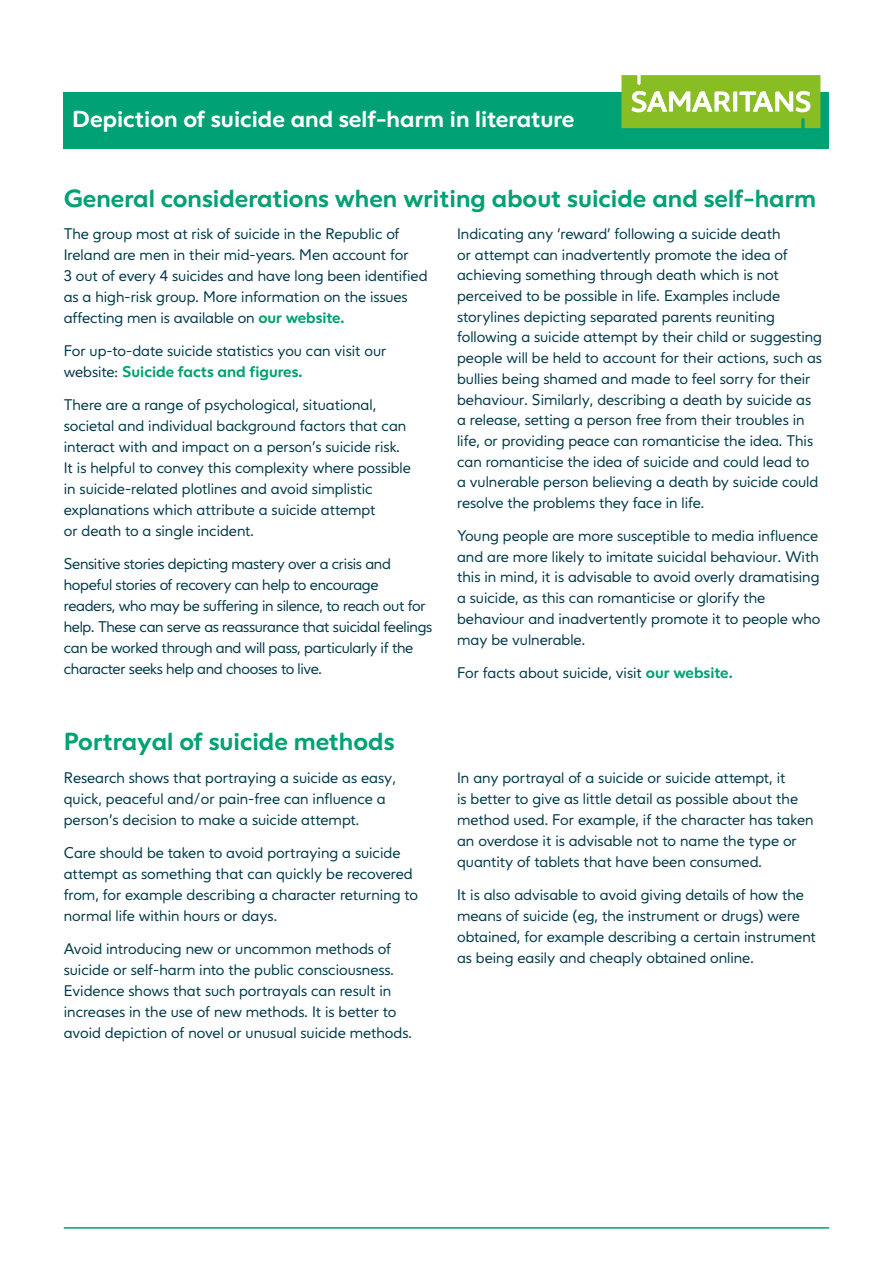
<style>
.page{position:relative;width:893px;height:1263px;background:#fff}
.page>*{position:absolute;margin:0;border:0;box-sizing:border-box;transform-origin:0 0}
.t1{font:700 24px "Varah";color:#00a174}
.t2{font:700 22.5px "Varah";color:#fff}
.t3{font:15px/21px "Varah";color:#003a49}
.t4{font:15px/21px "Varah";letter-spacing:-.02em;color:#003a49}
.s1{font-weight:700;color:#00a174}
</style>
<div class="page">
<hr style="left:64px;top:1227px;width:765px;height:2px;background:#00a174">
<div style="left:64px;top:92px;width:765px;height:57px;background:#00a174"></div>
<svg style="left:621px;top:75px;width:199px;height:53px;background:#9dc84c"></svg>
<h2 class="t2" style="left:72px;top:105px;width:504px">Depiction of suicide and self-harm in literature</h2>
<h1 class="t1" style="left:64px;top:183px;width:754px">General considerations when writing about suicide and self-harm</h1>
<p class="t3" style="left:457px;top:224px;width:366px">Indicating any ‘reward’ following a suicide death<br>or attempt can inadvertently promote the idea of achieving something through death which is not perceived to be possible in life. Examples include storylines depicting separated parents reuniting following a suicide attempt by their child or suggesting people will be held to account for their actions, such as bullies being shamed and made to feel sorry for their behaviour. Similarly, describing a death by suicide as a release, setting a person free from their troubles in life, or providing peace can romanticise the idea. This can romanticise the idea of suicide and could lead to<br>a vulnerable person believing a death by suicide could resolve the problems they face in life.</p>
<p class="t3" style="left:457px;top:526px;width:365px">Young people are more susceptible to media influence and are more likely to imitate suicidal behaviour. With this in mind, it is advisable to avoid overly dramatising a suicide, as this can romanticise or glorify the behaviour and inadvertently promote it to people who may be vulnerable.</p>
<p class="t3" style="left:457px;top:662px;width:277px">For facts about suicide, visit <span class="s1">our website.</span></p>
<p class="t3" style="left:64px;top:224px;width:365px">The group most at risk of suicide in the Republic of Ireland are men in their mid-years. Men account for<br>3 out of every 4 suicides and have long been identified as a high-risk group. More information on the issues affecting men is available on <span class="s1">our website.</span></p>
<p class="t3" style="left:64px;top:341px;width:324px">For up-to-date suicide statistics you can visit our website: <span class="s1">Suicide facts and figures.</span></p>
<p class="t3" style="left:64px;top:395px;width:349px">There are a range of psychological, situational, societal and individual background factors that can interact with and impact on a person’s suicide risk.<br>It is helpful to convey this complexity where possible in suicide-related plotlines and avoid simplistic explanations which attribute a suicide attempt<br>or death to a single incident.</p>
<p class="t4" style="left:64px;top:554px;width:370px">Sensitive stories depicting mastery over a crisis and hopeful stories of recovery can help to encourage readers, who may be suffering in silence, to reach out for help. These can serve as reassurance that suicidal feelings can be worked through and will pass, particularly if the character seeks help and chooses to live.</p>
<h1 class="t1" style="left:64px;top:727px;width:332px">Portrayal of suicide methods</h1>
<p class="t3" style="left:64px;top:768px;width:334px">Research shows that portraying a suicide as easy, quick, peaceful and/or pain-free can influence a person’s decision to make a suicide attempt.</p>
<p class="t3" style="left:64px;top:843px;width:356px">Care should be taken to avoid portraying a suicide attempt as something that can quickly be recovered from, for example describing a character returning to normal life within hours or days.</p>
<p class="t3" style="left:64px;top:939px;width:350px">Avoid introducing new or uncommon methods of suicide or self-harm into the public consciousness.<br>Evidence shows that such portrayals can result in increases in the use of new methods. It is better to avoid depiction of novel or unusual suicide methods.</p>
<p class="t3" style="left:457px;top:768px;width:358px">In any portrayal of a suicide or suicide attempt, it<br>is better to give as little detail as possible about the method used. For example, if the character has taken an overdose it is advisable not to name the type or quantity of tablets that have been consumed.</p>
<p class="t3" style="left:457px;top:885px;width:360px">It is also advisable to avoid giving details of how the means of suicide (eg, the instrument or drugs) were obtained, for example describing a certain instrument as being easily and cheaply obtained online.</p>
</div>
